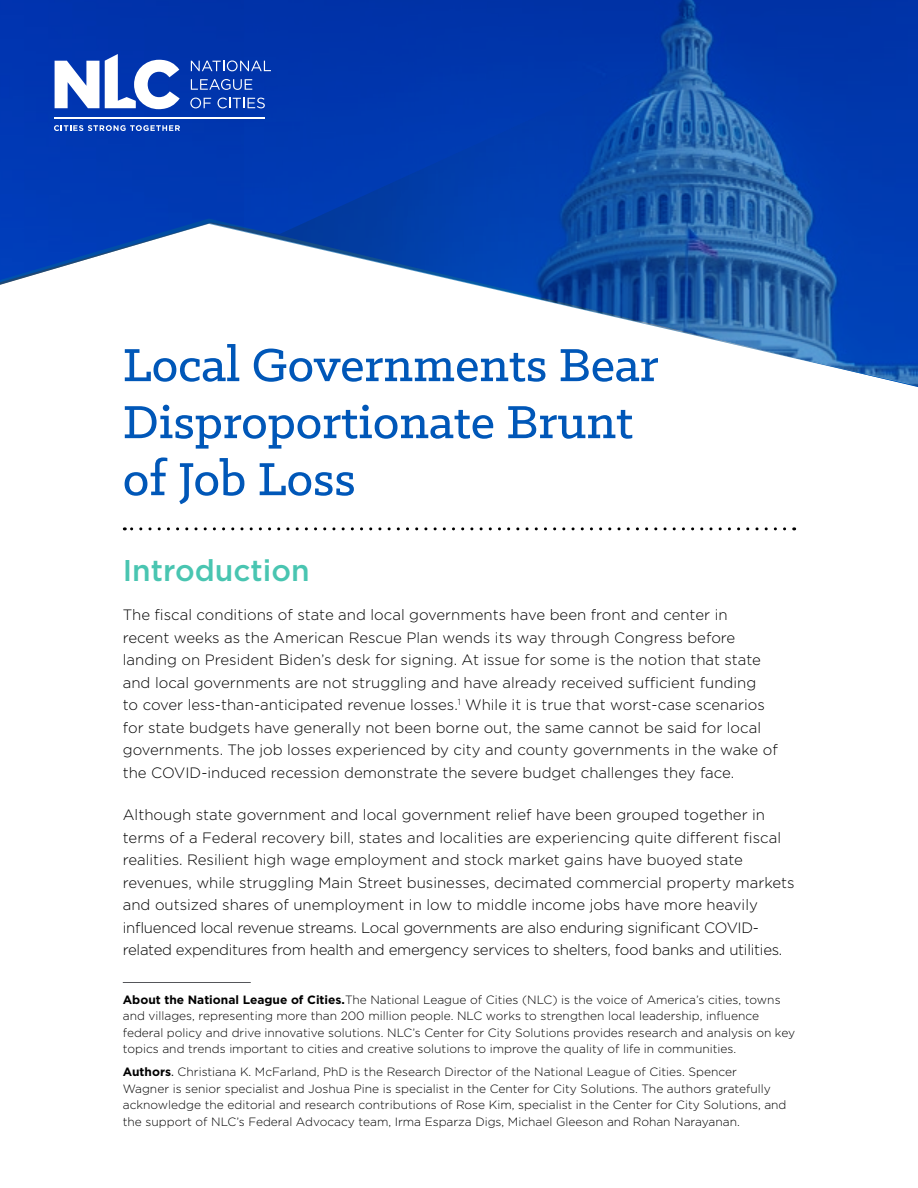
<style>
.page{position:relative;width:918px;height:1188px;background:#fff}
.page>*{position:absolute;margin:0;border:0;box-sizing:border-box;transform-origin:0 0}
.t1{font:500 52.5px/57px "Klinic Slab";color:#0057b8}
.t2{font:500 30px "Gotham";color:#49c5b1}
.t3{font:300 15px/22.5px "Gotham";color:#000}
.t4{font:300 12px/16.5px "Gotham";color:#000}
.s1{font-weight:700}
.s2{font-weight:400}
</style>
<div class="page">
<svg style="left:0;top:0;width:918px;height:387px"></svg>
<hr style="left:55px;top:117px;width:210px;height:2px;background:#fff">
<svg style="left:191px;top:60px;width:80px;height:11px"></svg>
<svg style="left:191px;top:79px;width:61px;height:11px"></svg>
<svg style="left:190px;top:98px;width:21px;height:10px"></svg>
<svg style="left:218px;top:98px;width:47px;height:10px"></svg>
<svg style="left:54px;top:125px;width:126px;height:6px"></svg>
<svg style="left:105px;top:54px;width:75px;height:55px"></svg>
<svg style="left:55px;top:61px;width:44px;height:47px"></svg>
<svg style="left:124px;top:527px;width:661px;height:3px"></svg>
<hr style="left:123px;top:982px;width:128px;height:1px;background:#55565a">
<h1 class="t1" style="left:123px;top:335px;width:537px">Local Governments Bear<br>Disproportionate Brunt of Job Loss</h1>
<h2 class="t2" style="left:123px;top:551px;width:189px">Introduction</h2>
<p class="t3" style="left:123px;top:603px;width:657px">The fiscal conditions of state and local governments have been front and center in recent weeks as the American Rescue Plan wends its way through Congress before landing on President Biden’s desk for signing. At issue for some is the notion that state and local governments are not struggling and have already received sufficient funding<br>to cover less-than-anticipated revenue losses.<sup>1</sup> While it is true that worst-case scenarios for state budgets have generally not been borne out, the same cannot be said for local governments. The job losses experienced by city and county governments in the wake of the COVID-induced recession demonstrate the severe budget challenges they face.</p>
<p class="t3" style="left:123px;top:803px;width:673px">Although state government and local government relief have been grouped together in terms of a Federal recovery bill, states and localities are experiencing quite different fiscal realities. Resilient high wage employment and stock market gains have buoyed state revenues, while struggling Main Street businesses, decimated commercial property markets and outsized shares of unemployment in low to middle income jobs have more heavily influenced local revenue streams. Local governments are also enduring significant COVID&shy;related expenditures from health and emergency services to shelters, food banks and utilities.</p>
<p class="t4" style="left:123px;top:991px;width:674px"><span class="s1">About the National League of Cities.</span>The National League of Cities (NLC) is the voice of America’s cities, towns and villages, representing more than 200 million people. NLC works to strengthen local leadership, influence federal policy and drive innovative solutions. NLC’s Center for City Solutions provides research and analysis on key topics and trends important to cities and creative solutions to improve the quality of life in communities.</p>
<p class="t4" style="left:123px;top:1064px;width:665px"><span class="s1">Authors</span><span class="s2">.</span> Christiana K. McFarland, PhD is the Research Director of the National League of Cities. Spencer<br>Wagner is senior specialist and Joshua Pine is specialist in the Center for City Solutions. The authors gratefully acknowledge the editorial and research contributions of Rose Kim, specialist in the Center for City Solutions, and the support of NLC’s Federal Advocacy team, Irma Esparza Digs, Michael Gleeson and Rohan Narayanan.</p>
</div>
